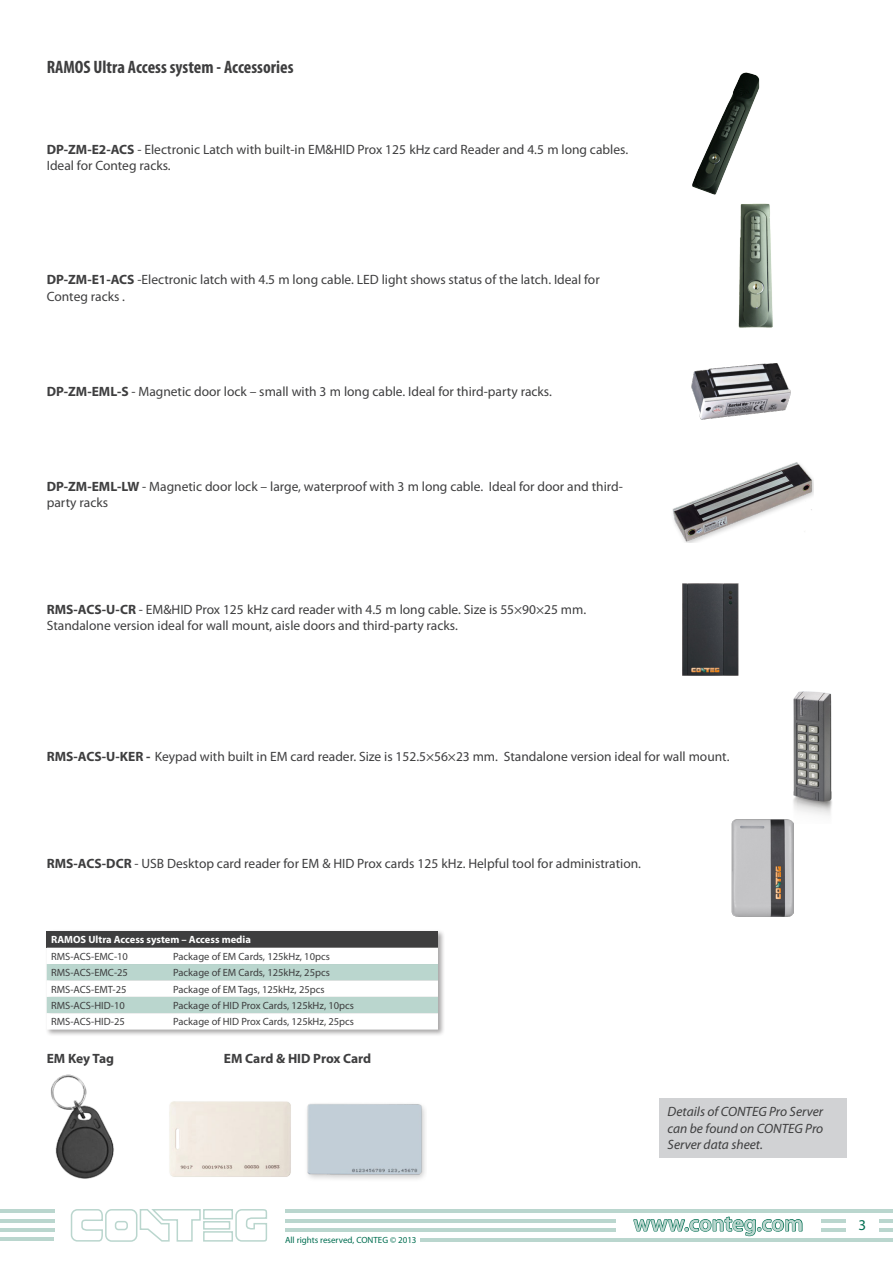
<style>
.page{position:relative;width:893px;height:1263px;background:#fff}
.page>*{position:absolute;margin:0;border:0;box-sizing:border-box;transform-origin:0 0}
.t1{font:600 22.5px "Myriad Pro";color:#bad6ce}
.t2{font:700 condensed 18px "Myriad Pro";color:#3e3e3f}
.t3{font:15px "Myriad Pro";color:#006e51}
.t4{font:13.5px/16.2px "Myriad Pro";color:#3e3e3f}
.t5{font:italic 13.5px/16.2px "Myriad Pro";color:#3e3e3f;text-align:justify}
.t6{font:700 13.5px "Myriad Pro";letter-spacing:-.01em;color:#3e3e3f}
.t7{font:10.5px "Myriad Pro";color:#3e3e3f}
.t8{font:700 10.5px "Myriad Pro";color:#fff}
.t9{font:9px "Myriad Pro";color:#006e51}
.s1{font-weight:700}
</style>
<div class="page">
<div style="left:45px;top:929px;width:400px;height:108px;background:#231f20;opacity:.4"></div>
<div style="left:47px;top:931px;width:391px;height:17px;background:#3e3e3f"></div>
<svg style="left:47px;top:948px;width:391px;height:81px"></svg>
<img style="left:692px;top:72px;width:68px;height:123px">
<img style="left:691px;top:363px;width:100px;height:57px">
<img style="left:672px;top:462px;width:141px;height:81px">
<img style="left:731px;top:819px;width:63px;height:98px">
<img style="left:682px;top:583px;width:57px;height:93px">
<img style="left:786px;top:691px;width:46px;height:133px">
<img style="left:727px;top:184px;width:46px;height:144px">
<img style="left:50px;top:1074px;width:64px;height:105px">
<img style="left:307px;top:1103px;width:118px;height:76px">
<img style="left:169px;top:1101px;width:122px;height:76px">
<div style="left:659px;top:1098px;width:187px;height:59px;background:#d1d2d4"></div>
<hr style="left:285px;top:1209px;width:608px;height:3px;background:#bad6ce">
<hr style="left:420px;top:1238px;width:473px;height:4px;background:#bad6ce">
<hr style="left:285px;top:1219px;width:331px;height:3px;background:#bad6ce">
<hr style="left:285px;top:1228px;width:331px;height:4px;background:#bad6ce">
<svg style="left:632px;top:1212px;width:171px;height:25px"></svg>
<hr style="left:821px;top:1219px;width:72px;height:3px;background:#bad6ce">
<hr style="left:821px;top:1228px;width:72px;height:4px;background:#bad6ce">
<div style="left:203px;top:1221px;width:27px;height:8px;border:2px solid #bad6ce"></div>
<div style="left:203px;top:1231px;width:30px;height:10px;border:2px solid #bad6ce"></div>
<svg style="left:235px;top:1209px;width:32px;height:33px"></svg>
<div style="left:203px;top:1209px;width:30px;height:10px;border:2px solid #bad6ce"></div>
<svg style="left:70px;top:1209px;width:131px;height:33px"></svg>
<hr style="left:0;top:1219px;width:54px;height:3px;background:#bad6ce">
<hr style="left:0;top:1228px;width:54px;height:4px;background:#bad6ce">
<hr style="left:0;top:1209px;width:54px;height:3px;background:#bad6ce">
<hr style="left:0;top:1238px;width:53px;height:3px;background:#bad6ce">
<div style="left:846px;top:1214px;width:33px;height:20px;background:#fff"></div>
<p class="t2" style="left:47px;top:56px;width:248px">RAMOS Ultra Access system - Accessories</p>
<p class="t4" style="left:47px;top:141px;width:583px"><span class="s1">DP-ZM-E2-ACS</span> - Electronic Latch with built-in EM&amp;HID Prox 125 kHz card Reader and 4.5 m long cables.<br>Ideal for Conteg racks.</p>
<p class="t4" style="left:47px;top:272px;width:554px"><span class="s1">DP-ZM-E1-ACS</span> -Electronic latch with 4.5 m long cable. LED light shows status of the latch. Ideal for<br>Conteg racks .</p>
<p class="t4" style="left:47px;top:383px;width:507px"><span class="s1">DP-ZM-EML-S</span> - Magnetic door lock – small with 3 m long cable. Ideal for third-party racks.</p>
<p class="t4" style="left:47px;top:478px;width:578px"><span class="s1">DP-ZM-EML-LW</span> - Magnetic door lock – large, waterproof with 3 m long cable. Ideal for door and third&shy;party racks</p>
<p class="t4" style="left:47px;top:601px;width:541px"><span class="s1">RMS-ACS-U-CR</span> - EM&amp;HID Prox 125 kHz card reader with 4.5 m long cable. Size is 55×90×25 mm.<br>Standalone version ideal for wall mount, aisle doors and third-party racks.</p>
<p class="t4" style="left:47px;top:748px;width:684px"><span class="s1">RMS-ACS-U-KER -</span> Keypad with built in EM card reader. Size is 152.5×56×23 mm. Standalone version ideal for wall mount.</p>
<p class="t4" style="left:47px;top:855px;width:596px"><span class="s1">RMS-ACS-DCR</span> - USB Desktop card reader for EM &amp; HID Prox cards 125 kHz. Helpful tool for administration.</p>
<p class="t8" style="left:51px;top:933px;width:201px">RAMOS Ultra Access system – Access media</p>
<p class="t7" style="left:51px;top:950px;width:79px">RMS-ACS-EMC-10</p>
<p class="t7" style="left:173px;top:950px;width:158px">Package of EM Cards, 125kHz, 10pcs</p>
<p class="t7" style="left:51px;top:966px;width:79px">RMS-ACS-EMC-25</p>
<p class="t7" style="left:173px;top:966px;width:158px">Package of EM Cards, 125kHz, 25pcs</p>
<p class="t7" style="left:51px;top:982px;width:77px">RMS-ACS-EMT-25</p>
<p class="t7" style="left:173px;top:982px;width:153px">Package of EM Tags, 125kHz, 25pcs</p>
<p class="t7" style="left:51px;top:999px;width:75px">RMS-ACS-HID-10</p>
<p class="t7" style="left:173px;top:999px;width:183px">Package of HID Prox Cards, 125kHz, 10pcs</p>
<p class="t7" style="left:51px;top:1015px;width:75px">RMS-ACS-HID-25</p>
<p class="t7" style="left:173px;top:1015px;width:183px">Package of HID Prox Cards, 125kHz, 25pcs</p>
<p class="t6" style="left:47px;top:1050px;width:69px">EM Key Tag</p>
<p class="t6" style="left:224px;top:1050px;width:149px">EM Card &amp; HID Prox Card</p>
<p class="t9" style="left:285px;top:1234px;width:133px">All rights reserved, CONTEG © 2013</p>
<p class="t5" style="left:668px;top:1104px;width:157px">Details of CONTEG Pro Server can be found on CONTEG Pro Server data sheet.</p>
<h1 class="t1" style="left:633px;top:1209px;width:171px">www.conteg.com</h1>
<p class="t3" style="left:859px;top:1215px;width:9px">3</p>
</div>
